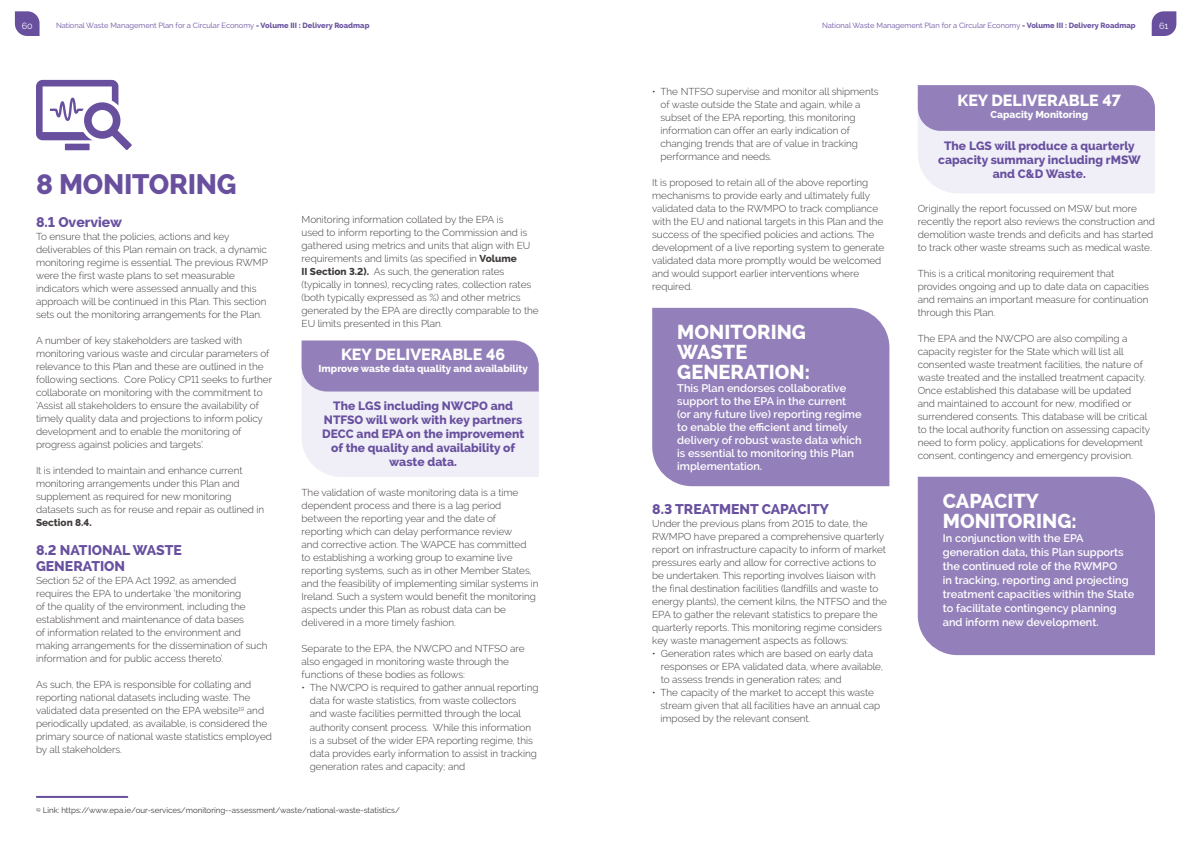
<style>
.page{position:relative;width:1191px;height:842px;background:#fff}
.page>*{position:absolute;margin:0;border:0;box-sizing:border-box;transform-origin:0 0}
.t1{font:800 28px "Raleway";letter-spacing:-.01em;color:#68509f}
.t2{font:800 20px/20px "Raleway";color:#fff}
.t3{font:800 16px "Raleway";color:#fff}
.t4{font:800 14px/16px "Raleway";color:#68509f}
.t5{font:800 12px/14px "Raleway";color:#68509f;text-align:center}
.t6{font:600 11px/13px "Raleway";color:#fff}
.t7{font:300 10px/13px "Raleway";letter-spacing:-.005em;color:#3f3b3a}
.t8{font:800 10px "Raleway";color:#fff}
.t9{font:800 10px "Raleway";color:#3f3b3a}
.t10{font:9px "Raleway";color:#fff}
.t11{font:8px "Raleway";letter-spacing:-.005em;color:#3f3b3a}
.t12{font:7.5px "Raleway";color:#68509f}
.s1{font-weight:800}
</style>
<div class="page">
<svg style="left:1151px;top:11px;width:25px;height:25px"></svg>
<svg style="left:15px;top:11px;width:25px;height:25px"></svg>
<svg style="left:301px;top:340px;width:238px;height:137px;background:#cec6e1"></svg>
<svg style="left:36px;top:796px;width:92px;height:2px"></svg>
<svg style="left:36px;top:80px;width:96px;height:70px"></svg>
<div style="left:652px;top:308px;width:237px;height:178px;background:#9380ba"></div>
<div style="left:917px;top:477px;width:238px;height:178px;background:#9380ba"></div>
<svg style="left:917px;top:85px;width:238px;height:108px;background:#c9c1de"></svg>
<p class="t10" style="left:22px;top:20px;width:12px">60</p>
<p class="t12" style="left:56px;top:21px;width:315px">National Waste Management Plan for a Circular Economy <span class="s1">- Volume III : Delivery Roadmap</span></p>
<p class="t12" style="left:822px;top:21px;width:315px">National Waste Management Plan for a Circular Economy <span class="s1">- Volume III : Delivery Roadmap</span></p>
<p class="t10" style="left:1159px;top:20px;width:11px">61</p>
<h1 class="t1" style="left:36px;top:169px;width:202px">8 MONITORING</h1>
<h3 class="t4" style="left:36px;top:214px;width:88px">8.1 Overview</h3>
<p class="t7" style="left:36px;top:230px;width:233px">To ensure that the policies, actions and key deliverables of this Plan remain on track, a dynamic monitoring regime is essential. The previous RWMP were the first waste plans to set measurable indicators which were assessed annually and this approach will be continued in this Plan. This section sets out the monitoring arrangements for the Plan.</p>
<p class="t7" style="left:36px;top:334px;width:238px">A number of key stakeholders are tasked with monitoring various waste and circular parameters of relevance to this Plan and these are outlined in the following sections. Core Policy CP11 seeks to further collaborate on monitoring with the commitment to ‘Assist all stakeholders to ensure the availability of timely quality data and projections to inform policy development and to enable the monitoring of progress against policies and targets’.</p>
<p class="t7" style="left:36px;top:464px;width:230px">It is intended to maintain and enhance current monitoring arrangements under this Plan and supplement as required for new monitoring datasets such as for reuse and repair as outlined in</p>
<p class="t9" style="left:36px;top:517px;width:57px">Section 8.4.</p>
<h3 class="t4" style="left:36px;top:542px;width:147px">8.2 NATIONAL WASTE<br>GENERATION</h3>
<p class="t7" style="left:36px;top:574px;width:233px">Section 52 of the EPA Act 1992, as amended requires the EPA to undertake ‘the monitoring<br>of the quality of the environment, including the establishment and maintenance of data bases<br>of information related to the environment and making arrangements for the dissemination of such information and for public access thereto’.</p>
<p class="t7" style="left:36px;top:678px;width:237px">As such, the EPA is responsible for collating and reporting national datasets including waste. The validated data presented on the EPA website<sup>19</sup> and periodically updated, as available, is considered the primary source of national waste statistics employed by all stakeholders.</p>
<p class="t7" style="left:301px;top:213px;width:239px">Monitoring information collated by the EPA is<br>used to inform reporting to the Commission and is gathered using metrics and units that align with EU requirements and limits (as specified in <span class="s1">Volume<br>II Section 3.2).</span> As such, the generation rates (typically in tonnes), recycling rates, collection rates (both typically expressed as %) and other metrics generated by the EPA are directly comparable to the EU limits presented in this Plan.</p>
<h3 class="t3" style="left:341px;top:346px;width:166px">KEY DELIVERABLE 46</h3>
<p class="t8" style="left:318px;top:363px;width:211px">Improve waste data quality and availability</p>
<p class="t5" style="left:322px;top:399px;width:204px">The LGS including NWCPO and<br>NTFSO will work with key partners<br>DECC and EPA on the improvement of the quality and availability of waste data.</p>
<p class="t7" style="left:301px;top:486px;width:239px">The validation of waste monitoring data is a time dependent process and there is a lag period between the reporting year and the date of reporting which can delay performance review<br>and corrective action. The WAPCE has committed<br>to establishing a working group to examine live reporting systems, such as in other Member States, and the feasibility of implementing similar systems in Ireland. Such a system would benefit the monitoring aspects under this Plan as robust data can be delivered in a more timely fashion.</p>
<p class="t7" style="left:301px;top:642px;width:225px">Separate to the EPA, the NWCPO and NTFSO are also engaged in monitoring waste through the functions of these bodies as follows:</p>
<p class="t7" style="left:310px;top:681px;width:230px;text-indent:-8px">• The NWCPO is required to gather annual reporting data for waste statistics, from waste collectors<br>and waste facilities permitted through the local authority consent process. While this information is a subset of the wider EPA reporting regime, this data provides early information to assist in tracking generation rates and capacity; and</p>
<p class="t11" style="left:36px;top:806px;width:365px"><sup>19</sup> Link: https://www.epa.ie/our-services/monitoring--assessment/waste/national-waste-statistics/</p>
<p class="t7" style="left:660px;top:84px;width:220px;text-indent:-8px">• The NTFSO supervise and monitor all shipments of waste outside the State and again, while a subset of the EPA reporting, this monitoring information can offer an early indication of changing trends that are of value in tracking performance and needs.</p>
<p class="t7" style="left:652px;top:175px;width:234px">It is proposed to retain all of the above reporting mechanisms to provide early and ultimately fully validated data to the RWMPO to track compliance with the EU and national targets in this Plan and the success of the specified policies and actions. The development of a live reporting system to generate validated data more promptly would be welcomed and would support earlier interventions where required.</p>
<h2 class="t2" style="left:677px;top:322px;width:134px">MONITORING<br>WASTE<br>GENERATION:</h2>
<p class="t6" style="left:677px;top:381px;width:186px">This Plan endorses collaborative support to the EPA in the current (or any future live) reporting regime to enable the efficient and timely delivery of robust waste data which is essential to monitoring this Plan implementation.</p>
<h3 class="t4" style="left:652px;top:501px;width:178px">8.3 TREATMENT CAPACITY</h3>
<p class="t7" style="left:652px;top:516px;width:236px">Under the previous plans from 2015 to date, the RWMPO have prepared a comprehensive quarterly report on infrastructure capacity to inform of market pressures early and allow for corrective actions to be undertaken. This reporting involves liaison with the final destination facilities (landfills and waste to energy plants), the cement kilns, the NTFSO and the EPA to gather the relevant statistics to prepare the quarterly reports. This monitoring regime considers key waste management aspects as follows:</p>
<p class="t7" style="left:661px;top:646px;width:224px;text-indent:-9px">• Generation rates which are based on early data responses or EPA validated data, where available, to assess trends in generation rates; and</p>
<p class="t7" style="left:660px;top:685px;width:221px;text-indent:-8px">• The capacity of the market to accept this waste stream given that all facilities have an annual cap imposed by the relevant consent.</p>
<h3 class="t3" style="left:957px;top:92px;width:165px">KEY DELIVERABLE 47</h3>
<p class="t8" style="left:990px;top:109px;width:99px">Capacity Monitoring</p>
<p class="t5" style="left:938px;top:139px;width:204px">The LGS will produce a quarterly capacity summary including rMSW and C&amp;D Waste.</p>
<p class="t7" style="left:917px;top:201px;width:239px">Originally the report focussed on MSW but more recently the report also reviews the construction and demolition waste trends and deficits and has started to track other waste streams such as medical waste.</p>
<p class="t7" style="left:917px;top:266px;width:233px">This is a critical monitoring requirement that provides ongoing and up to date data on capacities and remains an important measure for continuation through this Plan.</p>
<p class="t7" style="left:917px;top:331px;width:234px">The EPA and the NWCPO are also compiling a capacity register for the State which will list all consented waste treatment facilities, the nature of waste treated and the installed treatment capacity.<br>Once established this database will be updated and maintained to account for new, modified or surrendered consents. This database will be critical to the local authority function on assessing capacity need to form policy, applications for development consent, contingency and emergency provision.</p>
<h2 class="t2" style="left:942px;top:491px;width:135px">CAPACITY<br>MONITORING:</h2>
<p class="t6" style="left:942px;top:531px;width:193px;line-height:14px">In conjunction with the EPA generation data, this Plan supports the continued role of the RWMPO<br>in tracking, reporting and projecting treatment capacities within the State to facilitate contingency planning and inform new development.</p>
</div>
